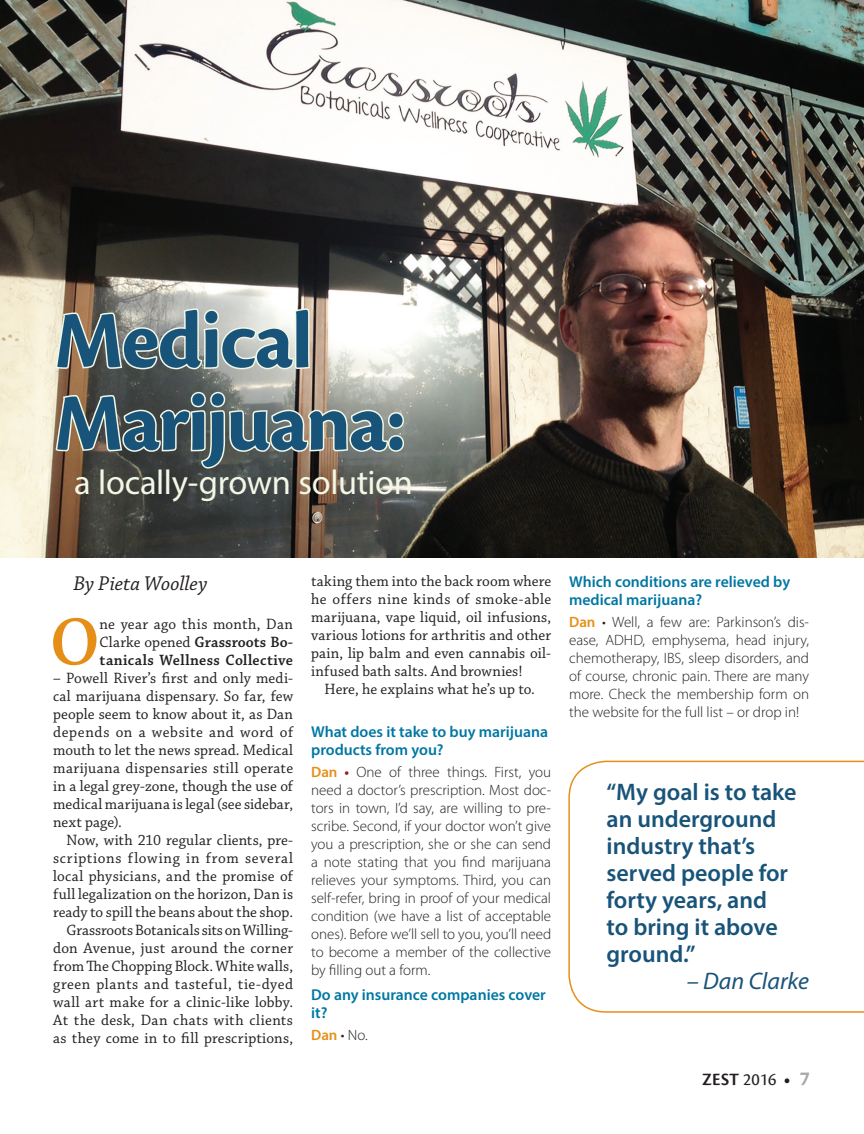
<style>
.page{position:relative;width:864px;height:1134px;background:#fff}
.page>*{position:absolute;margin:0;border:0;box-sizing:border-box;transform-origin:0 0}
.t1{font:700 84px/82.5px "Cronos Pro";letter-spacing:-.025em;color:#185379}
.t2{font:71.85px "Chaparral Pro Semibold Disp";color:#e68f18}
.t3{font:34.5px "Myriad Pro";letter-spacing:-.01em;color:#f2f7e6}
.t4{font:600 24px/27px "Myriad Pro";color:#185379}
.t5{font:italic 24px "Myriad Pro";color:#185379}
.t6{font:italic 21px "Chaparral Pro";letter-spacing:-.005em;color:#231f20}
.t7{font:600 18px "Cronos Pro";color:#231f20}
.t8{font:15.75px/18px "Chaparral Pro";letter-spacing:.015em;color:#231f20;text-align:justify}
.t9{font:600 15.75px/18px "Myriad Pro";color:#0077a3}
.t10{font:600 15.75px/18px "Chaparral Pro";letter-spacing:.02em;color:#231f20;text-align:justify}
.t11{font:300 15px/18px "Myriad Pro";color:#231f20;text-align:justify}
.s1{font-weight:400}
.s2{font-weight:600;color:#e68f18}
.s3{font-weight:600;color:#9c1b29}
.s4{font-weight:700}
.s5{font-weight:700;font-size:21px;color:#a8a9ad}
</style>
<div class="page">
<img style="left:0;top:0;width:864px;height:557px">
<svg style="left:568px;top:760px;width:296px;height:253px"></svg>
<svg style="left:54px;top:307px;width:258px;height:64px"></svg>
<svg style="left:54px;top:390px;width:352px;height:80px"></svg>
<h1 class="t1" style="left:54px;top:301px;width:353px">Medical<br>Marijuana:</h1>
<h3 class="t3" style="left:74px;top:461px;width:340px">a locally-grown solution</h3>
<h3 class="t6" style="left:73px;top:572px;width:136px">By Pieta Woolley</h3>
<h2 class="t2" style="left:51px;top:604px;width:50px">O</h2>
<p class="t10" style="left:100px;top:615px;width:195px"><span class="s1">ne year ago this month, Dan Clarke opened</span> Grassroots Bo&shy;tanicals Wellness Collective</p>
<p class="t8" style="left:53px;top:669px;width:242px">– Powell River’s first and only medi&shy;cal marijuana dispensary. So far, few people seem to know about it, as Dan depends on a website and word of mouth to let the news spread. Medical marijuana dispensaries still operate in a legal grey-zone, though the use of medical marijuana is legal (see sidebar, next page).</p>
<p class="t8" style="left:53px;top:831px;width:242px;text-align:right">Now, with 210 regular clients, pre&shy;scriptions flowing in from several local physicians, and the promise of full legalization on the horizon, Dan is ready to spill the beans about the shop.<br>Grassroots Botanicals sits on Willing&shy;don Avenue, just around the corner from The Chopping Block. White walls, green plants and tasteful, tie-dyed wall art make for a clinic-like lobby.<br>At the desk, Dan chats with clients as they come in to fill prescriptions,</p>
<p class="t8" style="left:311px;top:573px;width:242px">taking them into the back room where he offers nine kinds of smoke-able marijuana, vape liquid, oil infusions, various lotions for arthritis and other pain, lip balm and even cannabis oil&shy;infused bath salts. And brownies!</p>
<p class="t8" style="left:325px;top:681px;width:212px">Here, he explains what he’s up to.</p>
<p class="t9" style="left:311px;top:722px;width:239px">What does it take to buy marijuana products from you?</p>
<p class="t11" style="left:311px;top:763px;width:242px"><span class="s2">Dan</span> <span class="s3">•</span> One of three things. First, you need a doctor’s prescription. Most doc&shy;tors in town, I’d say, are willing to pre&shy;scribe. Second, if your doctor won’t give you a prescription, she or she can send a note stating that you find marijuana relieves your symptoms. Third, you can self-refer, bring in proof of your medical condition (we have a list of acceptable ones). Before we’ll sell to you, you’ll need to become a member of the collective by filling out a form.</p>
<p class="t9" style="left:311px;top:985px;width:236px">Do any insurance companies cover it?</p>
<p class="t11" style="left:311px;top:1026px;width:58px"><span class="s2">Dan</span> • No.</p>
<p class="t9" style="left:569px;top:572px;width:223px">Which conditions are relieved by medical marijuana?</p>
<p class="t11" style="left:569px;top:613px;width:242px"><span class="s2">Dan</span> • Well, a few are: Parkinson’s dis&shy;ease, ADHD, emphysema, head injury, chemotherapy, IBS, sleep disorders, and of course, chronic pain. There are many more. Check the membership form on the website for the full list – or drop in!</p>
<h3 class="t4" style="left:607px;top:778px;width:192px">“My goal is to take an underground industry that’s served people for forty years, and<br>to bring it above ground.”</h3>
<h3 class="t5" style="left:687px;top:966px;width:124px">– Dan Clarke</h3>
<p class="t7" style="left:702px;top:1069px;width:109px">ZEST <span class="s1">2016</span> <span class="s4">•</span> <span class="s5">7</span></p>
</div>
